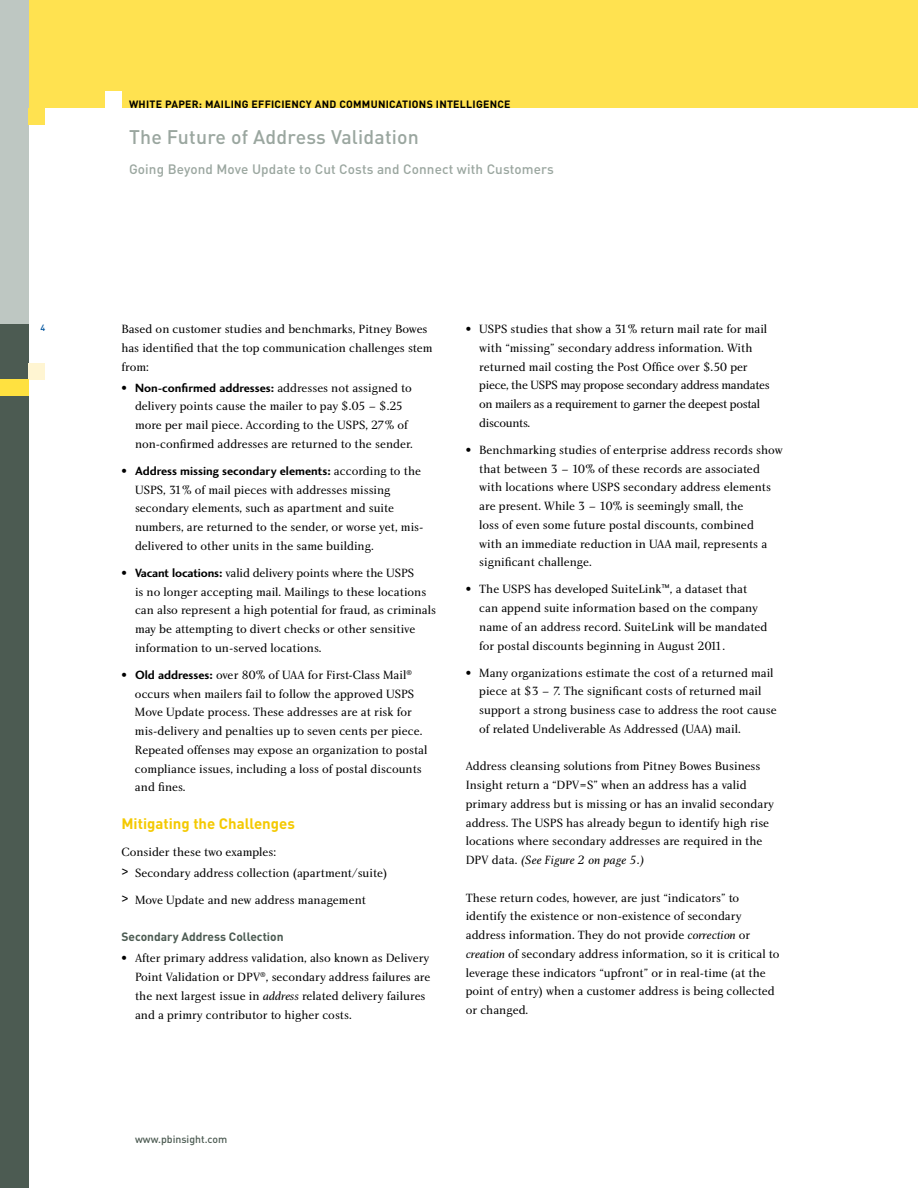
<style>
.page{position:relative;width:918px;height:1188px;background:#fff}
.page>*{position:absolute;margin:0;border:0;box-sizing:border-box;transform-origin:0 0}
.t1{font:500 19.5px "DIN";letter-spacing:.01em;color:#9aa69f}
.t2{font:700 15px "DIN";color:#f4c900}
.t3{font:500 13.5px "DIN";letter-spacing:.01em;color:#9aa69f}
.t4{font:12.3px/18.8px "Charlotte Book Plain";color:#000}
.t5{font:12.3px/18.8px "Charlotte Book Plain";letter-spacing:-.025em;color:#000}
.t6{font:12.3px "Charlotte Sans Bold Plain";color:#000}
.t7{font:12.3px "Charlotte Book Italic Plain";color:#000}
.t8{font:700 12px "DIN";color:#4c5b52}
.t9{font:700 10.5px "DIN";letter-spacing:.025em;color:#000}
.t10{font:500 10.5px "DIN";color:#4c5b52}
.t11{font:500 9px "DIN";color:#00549e}
.s1{font-family:"Charlotte Sans Bold Plain"}
.s2{font-family:"Charlotte Book Plain"}
.s3{font-size:18px}
.s4{font-family:"Charlotte Book Italic Plain"}
</style>
<div class="page">
<div style="left:17px;top:0;width:901px;height:108px;background:#ffe250"></div>
<div style="left:0;top:0;width:29px;height:324px;background:#bec7c2"></div>
<div style="left:0;top:324px;width:29px;height:864px;background:#4c5b52"></div>
<div style="left:29px;top:363px;width:16px;height:16px;background:#fff5d2"></div>
<div style="left:105px;top:92px;width:17px;height:16px;background:#fff"></div>
<div style="left:29px;top:108px;width:16px;height:16px;background:#ffe250"></div>
<div style="left:0;top:380px;width:29px;height:16px;background:#ffe140"></div>
<p class="t11" style="left:40px;top:322px;width:6px">4</p>
<p class="t9" style="left:129px;top:97px;width:383px">WHITE PAPER: MAILING EFFICIENCY AND COMMUNICATIONS INTELLIGENCE</p>
<h1 class="t1" style="left:129px;top:125px;width:292px">The Future of Address Validation</h1>
<p class="t3" style="left:129px;top:160px;width:426px">Going Beyond Move Update to Cut Costs and Connect with Customers</p>
<p class="t4" style="left:122px;top:320px;width:313px">Based on customer studies and benchmarks, Pitney Bowes has identified that the top communication challenges stem from:</p>
<p class="t4" style="left:135px;top:379px;width:279px;text-indent:-14px">• <span class="s1">Non-confirmed addresses:</span> addresses not assigned to delivery points cause the mailer to pay $.05 – $.25 more per mail piece. According to the USPS, 27% of non-confirmed addresses are returned to the sender.</p>
<p class="t6" style="left:122px;top:464px;width:301px"><span class="s2">•</span> Address missing secondary elements: <span class="s2">according to the</span></p>
<p class="t4" style="left:135px;top:481px;width:290px">USPS, 31% of mail pieces with addresses missing secondary elements, such as apartment and suite numbers, are returned to the sender, or worse yet, mis&shy;delivered to other units in the same building.</p>
<p class="t4" style="left:135px;top:564px;width:303px;text-indent:-14px">• <span class="s1">Vacant locations:</span> valid delivery points where the USPS<br>is no longer accepting mail. Mailings to these locations can also represent a high potential for fraud, as criminals may be attempting to divert checks or other sensitive information to un-served locations.</p>
<p class="t4" style="left:135px;top:666px;width:294px;text-indent:-13px">• <span class="s1">Old addresses:</span> over 80% of UAA for First-Class Mail<sup>® </sup>occurs when mailers fail to follow the approved USPS Move Update process. These addresses are at risk for mis-delivery and penalties up to seven cents per piece.<br>Repeated offenses may expose an organization to postal compliance issues, including a loss of postal discounts and fines.</p>
<p class="t2" style="left:122px;top:814px;width:175px">Mitigating the Challenges</p>
<p class="t4" style="left:122px;top:842px;width:267px;line-height:21px">Consider these two examples:<br><span class="s3">&gt;</span> Secondary address collection (apartment/suite)</p>
<p class="t4" style="left:122px;top:891px;width:246px"><span class="s3">&gt;</span> Move Update and new address management</p>
<p class="t8" style="left:122px;top:929px;width:164px">Secondary Address Collection</p>
<p class="t4" style="left:135px;top:949px;width:297px;text-indent:-14px">• After primary address validation, also known as Delivery Point Validation or DPV<sup>®</sup>, secondary address failures are the next largest issue in <span class="s4">address</span> related delivery failures and a primry contributor to higher costs.</p>
<p class="t5" style="left:479px;top:320px;width:292px;text-indent:-14px">• USPS studies that show a 31% return mail rate for mail with “missing” secondary address information. With returned mail costing the Post Office over $.50 per piece, the USPS may propose secondary address mandates on mailers as a requirement to garner the deepest postal discounts.</p>
<p class="t4" style="left:479px;top:441px;width:305px;text-indent:-14px">• Benchmarking studies of enterprise address records show that between 3 – 10% of these records are associated with locations where USPS secondary address elements are present. While 3 – 10% is seemingly small, the<br>loss of even some future postal discounts, combined<br>with an immediate reduction in UAA mail, represents a significant challenge.</p>
<p class="t4" style="left:479px;top:580px;width:290px;text-indent:-13px">• The USPS has developed SuiteLink<sup>™</sup>, a dataset that can append suite information based on the company name of an address record. SuiteLink will be mandated for postal discounts beginning in August 2011.</p>
<p class="t4" style="left:479px;top:664px;width:299px;text-indent:-14px">• Many organizations estimate the cost of a returned mail piece at $3 – 7. The significant costs of returned mail support a strong business case to address the root cause of related Undeliverable As Addressed (UAA) mail.</p>
<p class="t4" style="left:466px;top:757px;width:310px">Address cleansing solutions from Pitney Bowes Business Insight return a “DPV=S” when an address has a valid primary address but is missing or has an invalid secondary address. The USPS has already begun to identify high rise locations where secondary addresses are required in the</p>
<p class="t7" style="left:466px;top:853px;width:180px"><span class="s2">DPV data.</span> (See Figure 2 on page 5.)</p>
<p class="t4" style="left:466px;top:888px;width:315px">These return codes, however, are just “indicators” to identify the existence or non-existence of secondary address information. They do not provide <span class="s4">correction</span> or <span class="s4">creation</span> of secondary address information, so it is critical to leverage these indicators “upfront” or in real-time (at the point of entry) when a customer address is being collected or changed.</p>
<p class="t10" style="left:135px;top:1132px;width:94px">www.pbinsight.com</p>
</div>
